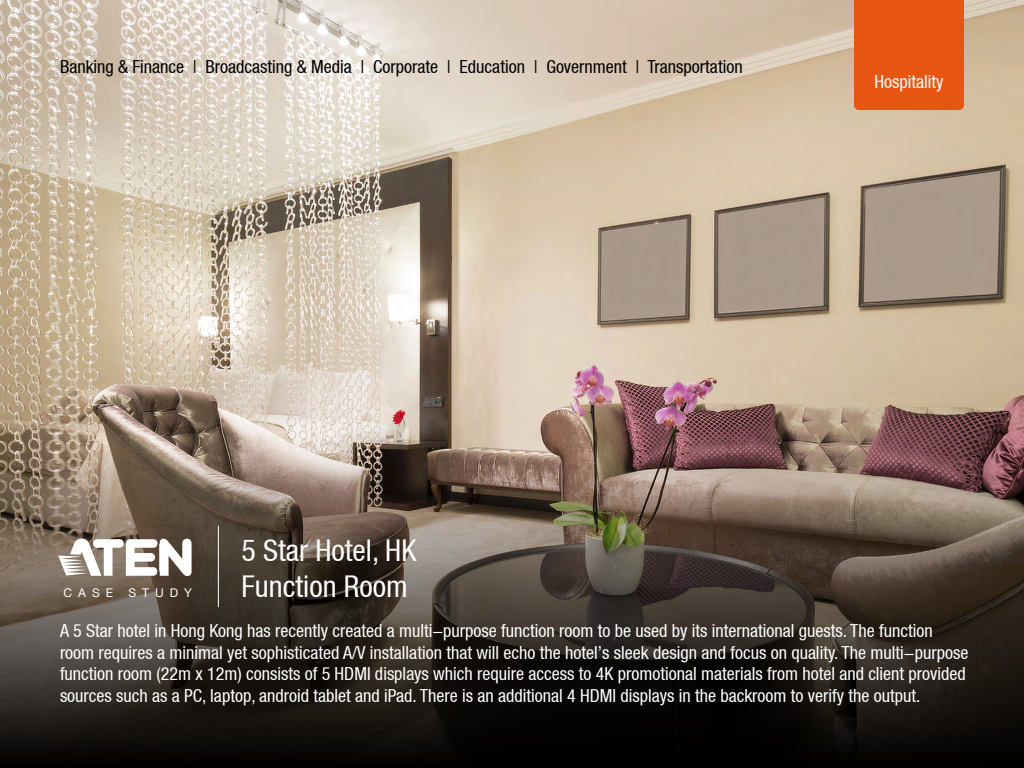
<style>
.page{position:relative;width:1024px;height:768px;background:#fff}
.page>*{position:absolute;margin:0;border:0;box-sizing:border-box;transform-origin:0 0}
.t1{font:condensed 30px "Helvetica Neue LT";color:#fff}
.t2{font:condensed 18px/21.6px "Helvetica Neue LT";color:#fff}
.t3{font:condensed 18px "Helvetica Neue LT";color:#000}
.t4{font:12px "Helvetica Neue LT";letter-spacing:.5em;color:#fff}
</style>
<div class="page">
<img style="left:0;top:0;width:1024px;height:450px">
<svg style="left:0;top:450px;width:1024px;height:317px;background:#443931"></svg>
<hr style="left:0;top:767px;width:1024px;height:1px;background:#000">
<svg style="left:58px;top:537px;width:134px;height:39px"></svg>
<hr style="left:218px;top:526px;width:1px;height:81px;background:#fff">
<div style="left:854px;top:0;width:110px;height:110px;background:#e75513"></div>
<p class="t3" style="left:60px;top:56px;width:684px">Banking &amp; Finance | Broadcasting &amp; Media | Corporate | Education | Government | Transportation</p>
<p class="t2" style="left:875px;top:71px;width:70px">Hospitality</p>
<h1 class="t1" style="left:242px;top:533px;width:176px">5 Star Hotel, HK</h1>
<h1 class="t1" style="left:242px;top:569px;width:168px">Function Room</h1>
<p class="t2" style="left:60px;top:620px;width:910px">A 5 Star hotel in Hong Kong has recently created a multi-purpose function room to be used by its international guests. The function room requires a minimal yet sophisticated A/V installation that will echo the hotel’s sleek design and focus on quality. The multi-purpose function room (22m x 12m) consists of 5 HDMI displays which require access to 4K promotional materials from hotel and client provided sources such as a PC, laptop, android tablet and iPad. There is an additional 4 HDMI displays in the backroom to verify the output.</p>
<p class="t4" style="left:64px;top:586px;width:51px">CASE</p>
<p class="t4" style="left:128px;top:586px;width:65px">STUDY</p>
</div>
